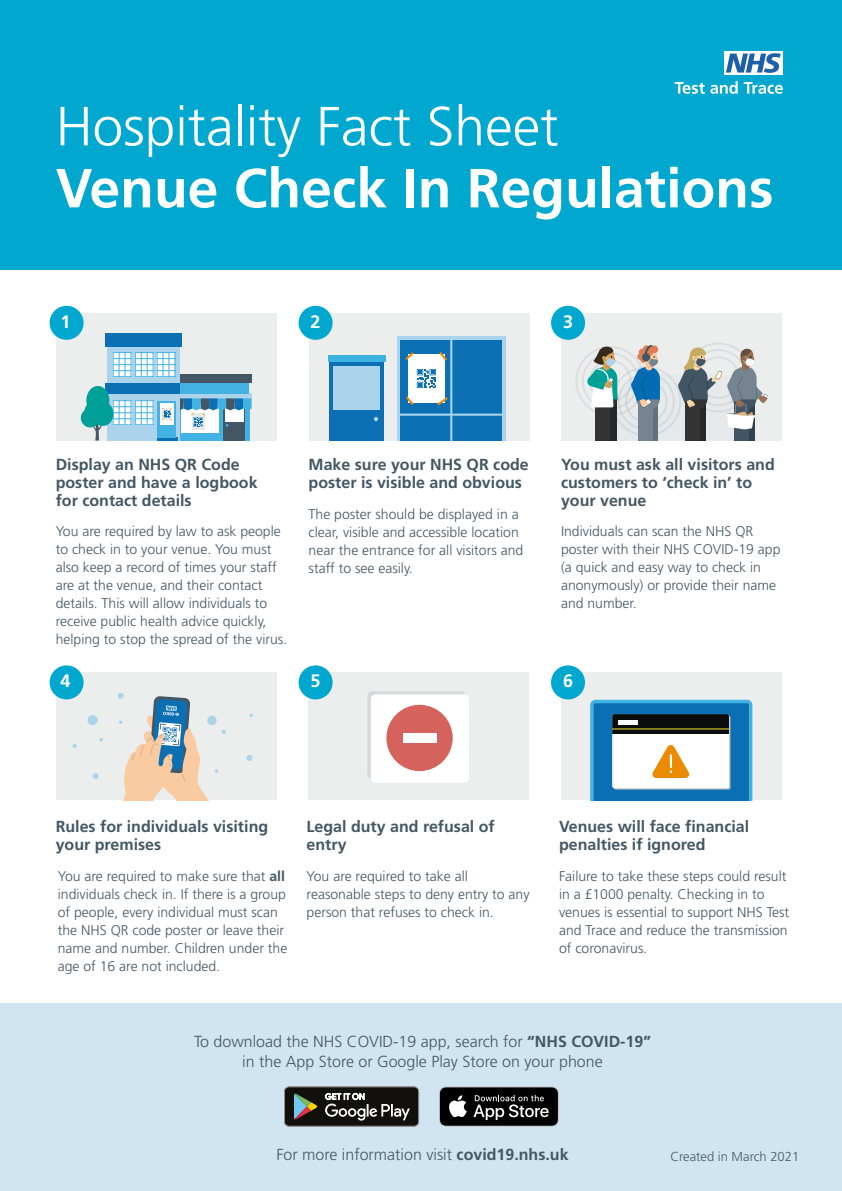
<style>
.page{position:relative;width:842px;height:1191px;background:#fff}
.page>*{position:absolute;margin:0;border:0;box-sizing:border-box;transform-origin:0 0}
.t1{font:700 55px "Frutiger";color:#fff}
.t2{font:300 55px "Frutiger";color:#fff}
.t3{font:700 18px "Frutiger";color:#fff}
.t4{font:700 16px/18px "Frutiger";color:#445765}
.t5{font:300 16px/20px "Frutiger";color:#445765;text-align:center}
.t6{font:300 14px/18px "Frutiger";color:#445765}
.t7{font:300 13px "Frutiger";color:#445765}
.s1{font-weight:700}
</style>
<div class="page">
<div style="left:0;top:1003px;width:842px;height:188px;background:#d0e4f2"></div>
<svg style="left:284px;top:1086px;width:135px;height:40px;background:#3a3b37"></svg>
<svg style="left:439px;top:1086px;width:120px;height:40px;background:#333"></svg>
<div style="left:0;top:0;width:842px;height:269px;background:#00a8cf"></div>
<svg style="left:675px;top:81px;width:63px;height:13px"></svg>
<svg style="left:744px;top:82px;width:39px;height:12px"></svg>
<div style="left:724px;top:51px;width:59px;height:24px;background:#fff"></div>
<svg style="left:726px;top:53px;width:55px;height:20px"></svg>
<div style="left:56px;top:313px;width:221px;height:127px;background:#eceeee"></div>
<div style="left:309px;top:313px;width:220px;height:127px;background:#eceeee"></div>
<div style="left:561px;top:313px;width:221px;height:127px;background:#eceeee"></div>
<div style="left:50px;top:306px;width:34px;height:34px;background:#00a8cf;border-radius:50%"></div>
<div style="left:299px;top:306px;width:34px;height:34px;background:#00a8cf;border-radius:50%"></div>
<div style="left:56px;top:672px;width:221px;height:128px;background:#eceeee"></div>
<div style="left:308px;top:672px;width:221px;height:128px;background:#eceeee"></div>
<div style="left:50px;top:665px;width:34px;height:34px;background:#00a8cf;border-radius:50%"></div>
<div style="left:299px;top:665px;width:34px;height:34px;background:#00a8cf;border-radius:50%"></div>
<div style="left:551px;top:306px;width:34px;height:34px;background:#00a8cf;border-radius:50%"></div>
<div style="left:177px;top:398px;width:72px;height:42px;background:#41b2e2"></div>
<div style="left:223px;top:401px;width:22px;height:39px;background:#445765"></div>
<div style="left:181px;top:403px;width:38px;height:30px;background:#fff"></div>
<div style="left:175px;top:393px;width:76px;height:5px;background:#abd4ec"></div>
<div style="left:179px;top:381px;width:70px;height:12px;background:#41b2e2"></div>
<div style="left:179px;top:375px;width:73px;height:8px;background:#445765"></div>
<div style="left:108px;top:344px;width:72px;height:96px;background:#abd4ec"></div>
<hr style="left:157px;top:437px;width:20px;height:3px;background:#0b6fb4">
<div style="left:105px;top:383px;width:75px;height:10px;background:#0b6fb4"></div>
<div style="left:106px;top:334px;width:76px;height:13px;background:#0b6fb4"></div>
<svg style="left:113px;top:401px;width:41px;height:24px"></svg>
<svg style="left:113px;top:353px;width:62px;height:24px"></svg>
<div style="left:158px;top:401px;width:18px;height:36px;background:#41b2e2"></div>
<div style="left:160px;top:403px;width:14px;height:22px;background:#fff"></div>
<svg style="left:91px;top:425px;width:11px;height:15px"></svg>
<div style="left:81px;top:408px;width:19px;height:19px;background:#00a096;border-radius:50%"></div>
<div style="left:85px;top:402px;width:18px;height:18px;background:#00a096;border-radius:50%"></div>
<div style="left:92px;top:402px;width:21px;height:24px;background:#00a096;border-radius:50%"></div>
<div style="left:86px;top:386px;width:23px;height:29px;background:#00a096;border-radius:50%"></div>
<div style="left:192px;top:413px;width:12px;height:17px;background:#e5eaeb"></div>
<svg style="left:162px;top:398px;width:90px;height:29px"></svg>
<svg style="left:587px;top:345px;width:181px;height:95px"></svg>
<div style="left:561px;top:672px;width:221px;height:128px;background:#eceeee"></div>
<div style="left:551px;top:665px;width:34px;height:34px;background:#00a8cf;border-radius:50%"></div>
<svg style="left:249px;top:713px;width:4px;height:4px"></svg>
<div style="left:118px;top:692px;width:6px;height:7px;background:#abd4ec;border-radius:50%"></div>
<div style="left:92px;top:773px;width:7px;height:6px;background:#abd4ec;border-radius:50%"></div>
<div style="left:246px;top:754px;width:7px;height:7px;background:#abd4ec;border-radius:50%"></div>
<svg style="left:72px;top:744px;width:5px;height:4px"></svg>
<svg style="left:87px;top:715px;width:11px;height:10px"></svg>
<svg style="left:117px;top:696px;width:109px;height:104px"></svg>
<div style="left:367px;top:691px;width:99px;height:88px;background:#d4d9db;border-radius:5px"></div>
<div style="left:371px;top:694px;width:98px;height:88px;background:#fff;border-radius:5px"></div>
<div style="left:386px;top:705px;width:67px;height:66px;background:#d5625c;border-radius:50%"></div>
<div style="left:403px;top:733px;width:33px;height:9px;background:#fff"></div>
<svg style="left:590px;top:699px;width:162px;height:101px;background:#749eb3"></svg>
<div style="left:397px;top:336px;width:109px;height:104px;background:#aad4ec"></div>
<div style="left:400px;top:340px;width:102px;height:100px;background:#0b6fb4"></div>
<hr style="left:450px;top:338px;width:2px;height:102px;background:#aad4ec">
<hr style="left:398px;top:413px;width:107px;height:3px;background:#aad4ec">
<div style="left:408px;top:354px;width:37px;height:49px;background:#fff"></div>
<svg style="left:417px;top:369px;width:19px;height:19px"></svg>
<svg style="left:405px;top:352px;width:9px;height:8px"></svg>
<svg style="left:437px;top:397px;width:11px;height:8px"></svg>
<svg style="left:406px;top:396px;width:8px;height:9px"></svg>
<svg style="left:439px;top:352px;width:8px;height:8px"></svg>
<div style="left:330px;top:361px;width:54px;height:79px;background:#0b6fb4"></div>
<div style="left:334px;top:366px;width:46px;height:44px;background:#aad4ec"></div>
<svg style="left:374px;top:417px;width:4px;height:4px"></svg>
<div style="left:328px;top:355px;width:57px;height:6px;background:#3eb3e2"></div>
<h1 class="t2" style="left:56px;top:95px;width:504px">Hospitality Fact Sheet</h1>
<h1 class="t1" style="left:56px;top:156px;width:719px">Venue Check In Regulations</h1>
<p class="t3" style="left:61px;top:311px;width:12px">1</p>
<p class="t3" style="left:311px;top:311px;width:12px">2</p>
<p class="t3" style="left:563px;top:311px;width:12px">3</p>
<p class="t4" style="left:56px;top:455px;width:203px">Display an NHS QR Code poster and have a logbook for contact details</p>
<p class="t6" style="left:56px;top:523px;width:233px">You are required by law to ask people to check in to your venue. You must also keep a record of times your staff are at the venue, and their contact details. This will allow individuals to receive public health advice quickly, helping to stop the spread of the virus.</p>
<p class="t4" style="left:309px;top:455px;width:222px">Make sure your NHS QR code poster is visible and obvious</p>
<p class="t6" style="left:309px;top:505px;width:216px">The poster should be displayed in a clear, visible and accessible location near the entrance for all visitors and staff to see easily.</p>
<p class="t3" style="left:61px;top:670px;width:12px">4</p>
<p class="t3" style="left:311px;top:670px;width:12px">5</p>
<p class="t4" style="left:561px;top:455px;width:215px">You must ask all visitors and customers to ‘check in’ to your venue</p>
<p class="t6" style="left:561px;top:523px;width:221px">Individuals can scan the NHS QR poster with their NHS COVID-19 app (a quick and easy way to check in anonymously) or provide their name and number.</p>
<p class="t3" style="left:563px;top:670px;width:12px">6</p>
<p class="t4" style="left:56px;top:817px;width:214px">Rules for individuals visiting your premises</p>
<p class="t6" style="left:58px;top:867px;width:231px">You are required to make sure that <span class="s1">all </span>individuals check in. If there is a group of people, every individual must scan the NHS QR code poster or leave their name and number. Children under the age of 16 are not included.</p>
<p class="t4" style="left:307px;top:817px;width:190px">Legal duty and refusal of entry</p>
<p class="t6" style="left:307px;top:867px;width:225px">You are required to take all reasonable steps to deny entry to any person that refuses to check in.</p>
<p class="t4" style="left:559px;top:817px;width:192px">Venues will face financial penalties if ignored</p>
<p class="t6" style="left:559px;top:867px;width:232px">Failure to take these steps could result in a £1000 penalty. Checking in to venues is essential to support NHS Test and Trace and reduce the transmission of coronavirus.</p>
<p class="t5" style="left:194px;top:1031px;width:459px">To download the NHS COVID-19 app, search for <span class="s1">“NHS COVID-19” </span>in the App Store or Google Play Store on your phone</p>
<p class="t5" style="left:276px;top:1145px;width:294px">For more information visit <span class="s1">covid19.nhs.uk</span></p>
<p class="t7" style="left:670px;top:1149px;width:130px">Created in March 2021</p>
</div>
